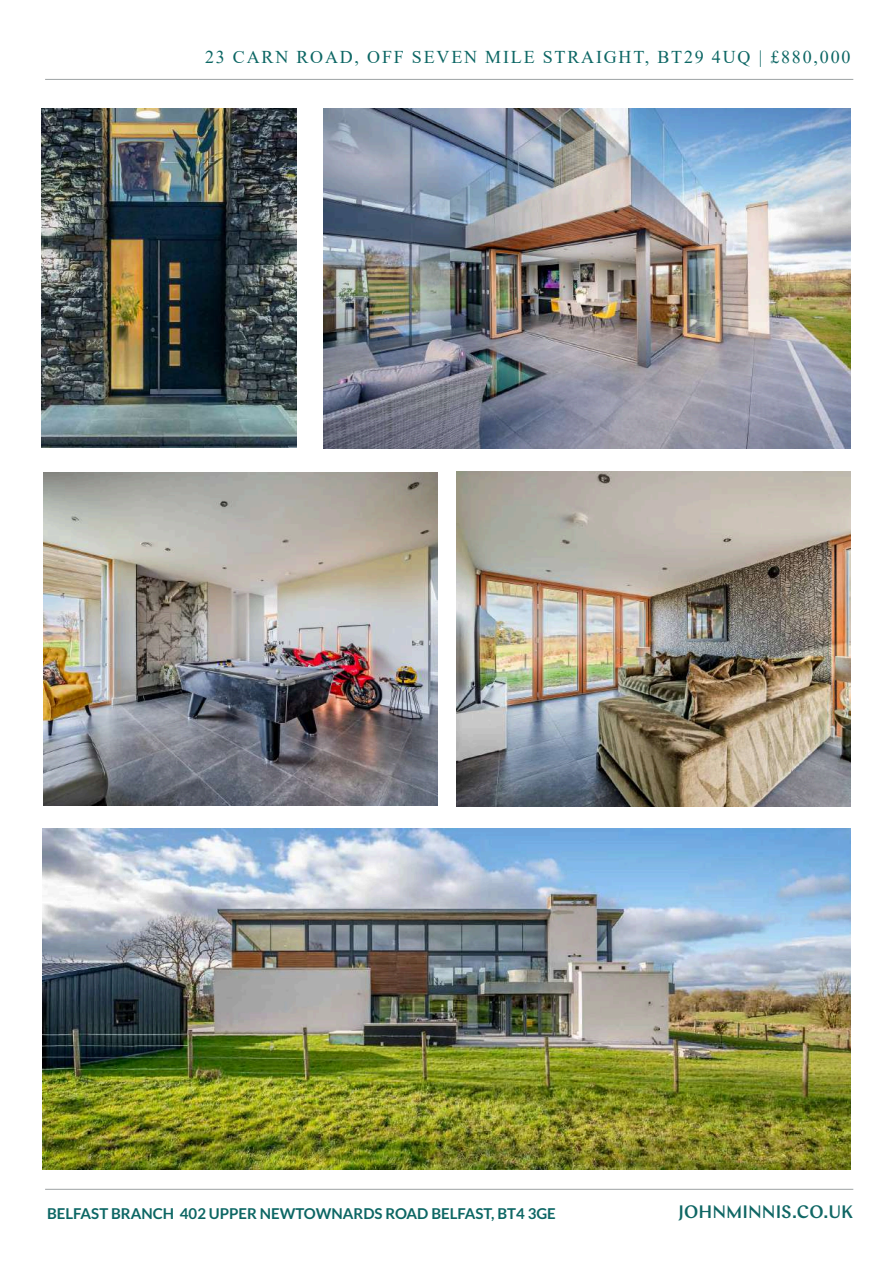
<style>
.page{position:relative;width:893px;height:1263px;background:#fff}
.page>*{position:absolute;margin:0;border:0;box-sizing:border-box;transform-origin:0 0}
.t1{font:18px "Times New Roman";letter-spacing:.1em;color:#0c6664}
.t2{font:500 18px "Chap";color:#0f6664}
.t3{font:700 15px "Lato";color:#0c6664}
</style>
<div class="page">
<img style="left:43px;top:472px;width:394px;height:334px">
<img style="left:323px;top:109px;width:527px;height:340px">
<img style="left:41px;top:108px;width:255px;height:340px">
<hr style="left:45px;top:1189px;width:808px;height:1px;background:#9da2a3">
<hr style="left:45px;top:79px;width:808px;height:1px;background:#9da2a3">
<img style="left:457px;top:472px;width:393px;height:334px">
<img style="left:43px;top:829px;width:807px;height:340px">
<p class="t1" style="left:205px;top:50px;width:647px">23 CARN ROAD, OFF SEVEN MILE STRAIGHT, BT29 4UQ | £880,000</p>
<p class="t3" style="left:47px;top:1207px;width:510px">BELFAST BRANCH 402 UPPER NEWTOWNARDS ROAD BELFAST, BT4 3GE</p>
<p class="t2" style="left:679px;top:1200px;width:176px">JOHNMINNIS.CO.UK</p>
</div>
